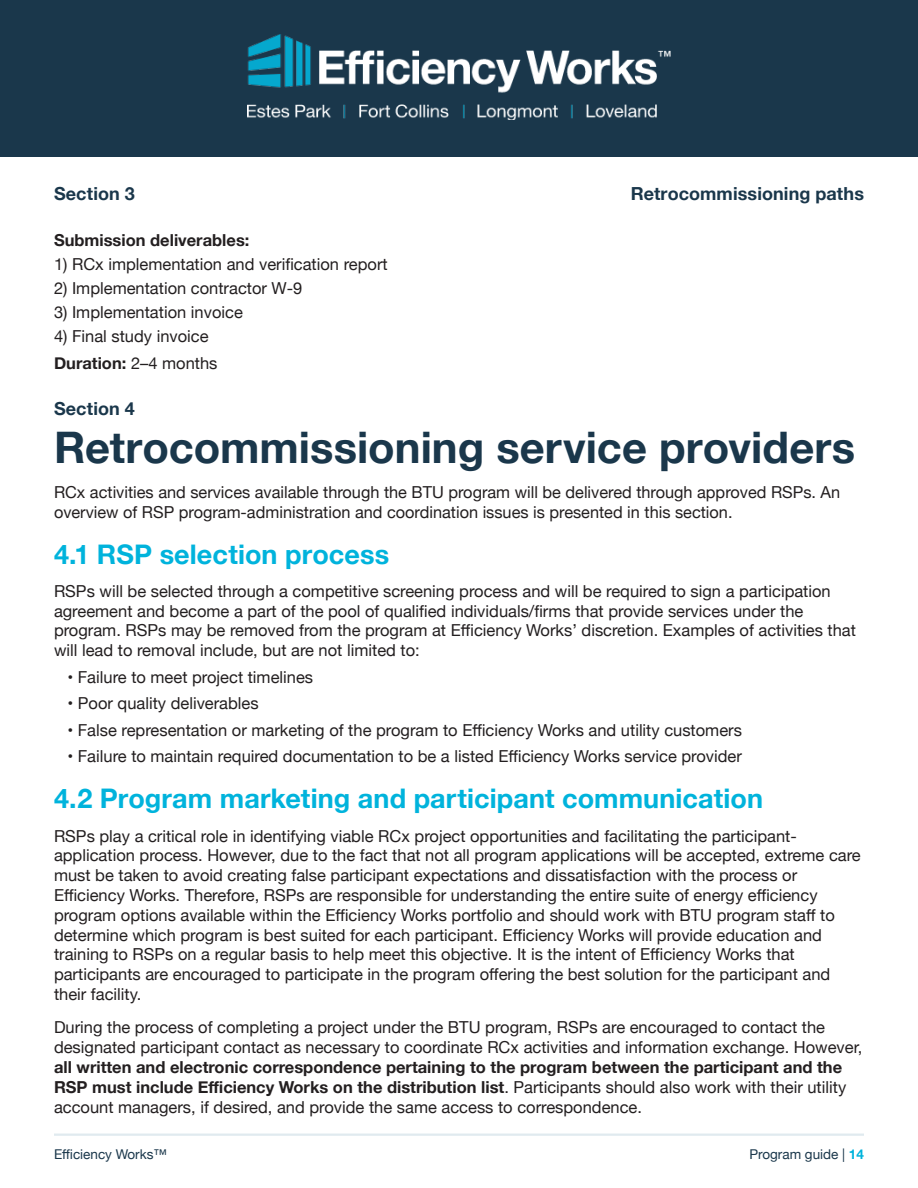
<style>
.page{position:relative;width:918px;height:1188px;background:#fff}
.page>*{position:absolute;margin:0;border:0;box-sizing:border-box;transform-origin:0 0}
.t1{font:700 43.5px "Helvetica Neue";color:#1a374b}
.t2{font:700 27px "Helvetica Neue";letter-spacing:.005em;color:#00b3dc}
.t3{font:700 18px "Helvetica Neue";letter-spacing:.005em;color:#1a374b}
.t4{font:16.5px/19.8px "Helvetica Neue";color:#231f20}
.t5{font:700 16.5px/19.8px "Helvetica Neue";color:#231f20}
.t6{font:13.5px "Helvetica Neue";color:#1a374b}
.s1{font-weight:700}
.s2{font-weight:400}
.s3{font-weight:700;color:#00b3dc}
</style>
<div class="page">
<div style="left:0;top:0;width:918px;height:157px;background:#1a374b"></div>
<img style="left:247px;top:34px;width:424px;height:86px">
<hr style="left:54px;top:1134px;width:810px;height:2px;background:#e0eaef">
<p class="t3" style="left:54px;top:179px;width:82px">Section 3</p>
<p class="t3" style="left:631px;top:179px;width:235px">Retrocommissioning paths</p>
<p class="t5" style="left:54px;top:230px;width:197px">Submission deliverables:</p>
<p class="t4" style="left:54px;top:255px;width:335px">1) RCx implementation and verification report</p>
<p class="t4" style="left:54px;top:279px;width:250px">2) Implementation contractor W-9</p>
<p class="t4" style="left:54px;top:303px;width:190px">3) Implementation invoice</p>
<p class="t4" style="left:54px;top:324px;width:165px;line-height:26.5px">4) Final study invoice<br><span class="s1">Duration:</span> 2–4 months</p>
<p class="t3" style="left:54px;top:394px;width:82px">Section 4</p>
<h1 class="t1" style="left:54px;top:413px;width:803px">Retrocommissioning service providers</h1>
<p class="t4" style="left:54px;top:483px;width:788px">RCx activities and services available through the BTU program will be delivered through approved RSPs. An overview of RSP program-administration and coordination issues is presented in this section.</p>
<h2 class="t2" style="left:54px;top:533px;width:337px">4.1 RSP selection process</h2>
<p class="t4" style="left:54px;top:582px;width:803px">RSPs will be selected through a competitive screening process and will be required to sign a participation agreement and become a part of the pool of qualified individuals/firms that provide services under the program. RSPs may be removed from the program at Efficiency Works’ discretion. Examples of activities that will lead to removal include, but are not limited to:</p>
<p class="t4" style="left:67px;top:668px;width:247px">• Failure to meet project timelines</p>
<p class="t4" style="left:67px;top:694px;width:193px">• Poor quality deliverables</p>
<p class="t4" style="left:67px;top:721px;width:676px">• False representation or marketing of the program to Efficiency Works and utility customers</p>
<p class="t4" style="left:67px;top:748px;width:676px">• Failure to maintain required documentation to be a listed Efficiency Works service provider</p>
<h2 class="t2" style="left:54px;top:777px;width:711px">4.2 Program marketing and participant communication</h2>
<p class="t4" style="left:54px;top:827px;width:808px">RSPs play a critical role in identifying viable RCx project opportunities and facilitating the participant&shy;application process. However, due to the fact that not all program applications will be accepted, extreme care must be taken to avoid creating false participant expectations and dissatisfaction with the process or Efficiency Works. Therefore, RSPs are responsible for understanding the entire suite of energy efficiency program options available within the Efficiency Works portfolio and should work with BTU program staff to determine which program is best suited for each participant. Efficiency Works will provide education and training to RSPs on a regular basis to help meet this objective. It is the intent of Efficiency Works that participants are encouraged to participate in the program offering the best solution for the participant and their facility.</p>
<p class="t4" style="left:54px;top:1018px;width:810px">During the process of completing a project under the BTU program, RSPs are encouraged to contact the designated participant contact as necessary to coordinate RCx activities and information exchange. However,</p>
<p class="t5" style="left:54px;top:1058px;width:794px">all written and electronic correspondence pertaining to the program between the participant and the<br>RSP must include Efficiency Works on the distribution list<span class="s2">. Participants should also work with their utility account managers, if desired, and provide the same access to correspondence.</span></p>
<p class="t6" style="left:54px;top:1144px;width:114px">Efficiency Works™</p>
<p class="t6" style="left:749px;top:1145px;width:116px">Program guide | <span class="s3">14</span></p>
</div>
